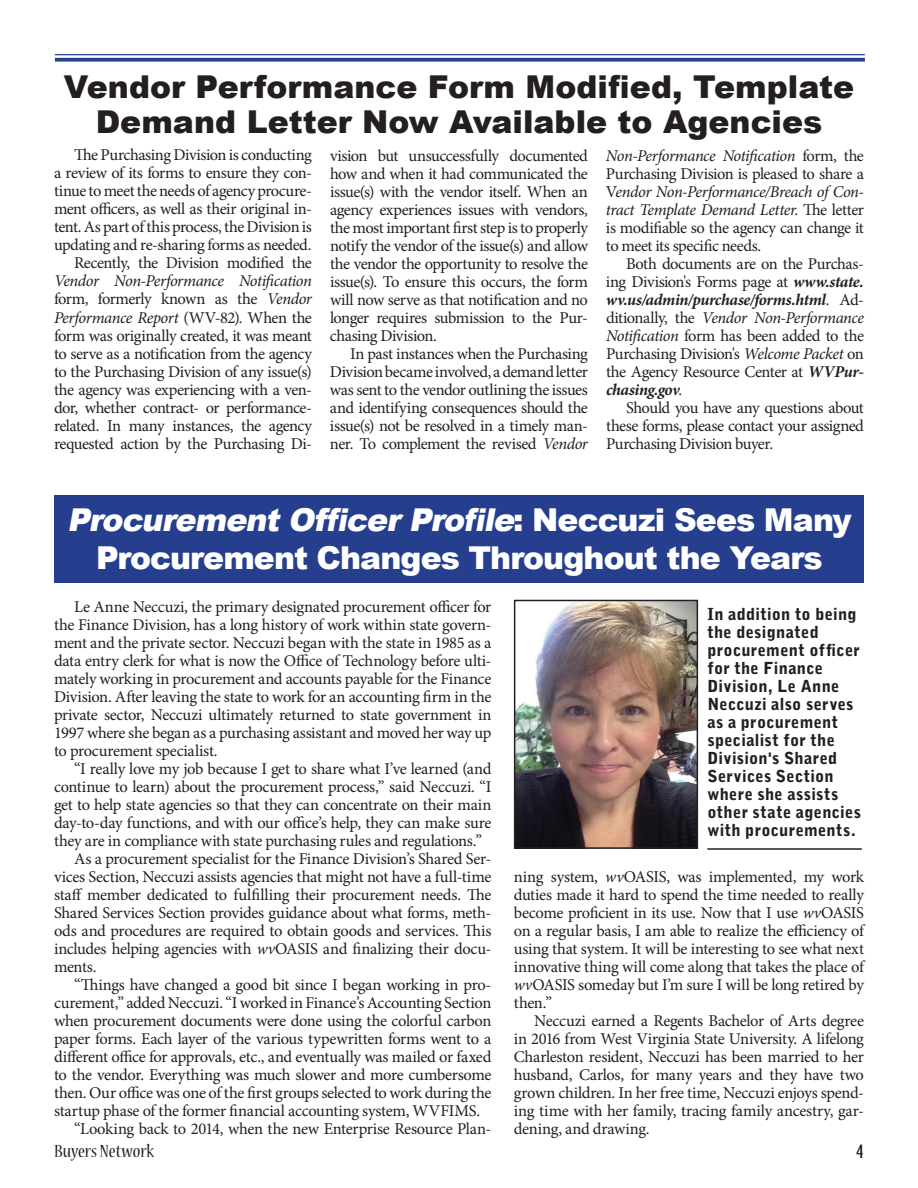
<style>
.page{position:relative;width:918px;height:1188px;background:#fff}
.page>*{position:absolute;margin:0;border:0;box-sizing:border-box;transform-origin:0 0}
.t1{font:900 31.5px/37.8px "Arial";letter-spacing:-.03em;color:#fff;text-align:center}
.t2{font:900 31.5px/34.5px "Arial";color:#231f20;text-align:center}
.t3{font:condensed 19.5px "Nueva Std";color:#231f20;scale:1.08 1}
.t4{font:condensed 19.5px "Gill Sans";color:#231f20;scale:1.08 1}
.t5{font:16.5px/18px "Minion Pro";letter-spacing:-.025em;color:#231f20;text-align:justify}
.t6{font:900 16.5px/18px "Bell Gothic Std";letter-spacing:.02em;color:#231f20}
.s1{font-style:italic}
.s2{font-weight:700;font-style:italic}
</style>
<div class="page">
<hr style="left:55px;top:54px;width:810px;height:1px;background:#253f8e">
<svg style="left:55px;top:58px;width:810px;height:4px;background:#3c5399"></svg>
<div style="left:54px;top:495px;width:810px;height:87px;background:#253f8e"></div>
<hr style="left:707px;top:848px;width:155px;height:2px;background:#231f20">
<img style="left:517px;top:603px;width:178px;height:243px">
<div style="left:514px;top:600px;width:184px;height:249px;border:2px solid #231f20"></div>
<h1 class="t2" style="left:64px;top:69px;width:792px">Vendor Performance Form Modified, Template<br>Demand Letter Now Available to Agencies</h1>
<p class="t5" style="left:54px;top:146px;width:259px;text-align:right">The Purchasing Division is conducting<br>a review of its forms to ensure they con&shy;tinue to meet the needs of agency procure&shy;ment officers, as well as their original in&shy;tent. As part of this process, the Division is updating and re-sharing forms as needed.<br>Recently, the Division modified the</p>
<p class="t5" style="left:54px;top:272px;width:260px"><span class="s1">Vendor Non-Performance Notification </span>form, formerly known as the <span class="s1">Vendor Performance Report</span> (WV-82). When the form was originally created, it was meant to serve as a notification from the agency to the Purchasing Division of any issue(s) the agency was experiencing with a ven&shy;dor, whether contract- or performance&shy;related. In many instances, the agency requested action by the Purchasing Di-</p>
<p class="t5" style="left:330px;top:146px;width:260px">vision but unsuccessfully documented how and when it had communicated the issue(s) with the vendor itself. When an agency experiences issues with vendors, the most important first step is to properly notify the vendor of the issue(s) and allow the vendor the opportunity to resolve the issue(s). To ensure this occurs, the form will now serve as that notification and no longer requires submission to the Pur&shy;chasing Division.</p>
<p class="t5" style="left:330px;top:344px;width:260px;text-indent:20px">In past instances when the Purchasing Division became involved, a demand letter was sent to the vendor outlining the issues and identifying consequences should the issue(s) not be resolved in a timely man&shy;ner. To complement the revised <span class="s1">Vendor</span></p>
<p class="t5" style="left:606px;top:146px;width:260px"><span class="s1">Non-Performance Notification</span> form, the Purchasing Division is pleased to share a V<span class="s1">endor Non-Performance/Breach of Con&shy;tract Template Demand Letter</span>. The letter is modifiable so the agency can change it to meet its specific needs.</p>
<p class="t5" style="left:606px;top:254px;width:260px;text-indent:20px">Both documents are on the Purchas&shy;ing Division's Forms page at <span class="s2">www.state. wv.us/admin/purchase/forms.html</span>. Ad&shy;ditionally, the <span class="s1">Vendor Non-Performance Notification</span> form has been added to the Purchasing Division's <span class="s1">Welcome Packet</span> on the Agency Resource Center at <span class="s2">WVPur&shy;chasing.gov</span>.</p>
<p class="t5" style="left:606px;top:398px;width:260px;text-indent:20px">Should you have any questions about these forms, please contact your assigned Purchasing Division buyer.</p>
<h1 class="t1" style="left:67px;top:500px;width:786px"><span class="s1">ProcurementOfficerProfile</span>: N e c c u z i S e e s M a n y<br>Procurement Changes Throughout the Years</h1>
<p class="t5" style="left:54px;top:598px;width:439px;text-indent:20px">Le Anne Neccuzi, the primary designated procurement officer for the Finance Division, has a long history of work within state govern&shy;ment and the private sector. Neccuzi began with the state in 1985 as a data entry clerk for what is now the Office of Technology before ulti&shy;mately working in procurement and accounts payable for the Finance Division. After leaving the state to work for an accounting firm in the private sector, Neccuzi ultimately returned to state government in 1997 where she began as a purchasing assistant and moved her way up to procurement specialist.</p>
<p class="t5" style="left:74px;top:760px;width:419px">“I really love my job because I get to share what I’ve learned (and</p>
<p class="t5" style="left:54px;top:778px;width:439px">continue to learn) about the procurement process,” said Neccuzi. “I</p>
<p class="t5" style="left:54px;top:796px;width:439px">get to help state agencies so that they can concentrate on their main</p>
<p class="t5" style="left:54px;top:814px;width:439px">day-to-day functions, and with our office’s help, they can make sure</p>
<p class="t5" style="left:54px;top:832px;width:430px">they are in compliance with state purchasing rules and regulations.”</p>
<p class="t5" style="left:74px;top:850px;width:419px">As a procurement specialist for the Finance Division’s Shared Ser-</p>
<p class="t5" style="left:54px;top:868px;width:439px">vices Section, Neccuzi assists agencies that might not have a full-time</p>
<p class="t5" style="left:54px;top:886px;width:439px">staff member dedicated to fulfilling their procurement needs. The</p>
<p class="t5" style="left:54px;top:904px;width:439px">Shared Services Section provides guidance about what forms, meth-</p>
<p class="t5" style="left:54px;top:922px;width:439px">ods and procedures are required to obtain goods and services. This</p>
<p class="t5" style="left:54px;top:940px;width:439px">includes helping agencies with <span class="s1">wv</span>OASIS and finalizing their docu-</p>
<p class="t5" style="left:54px;top:958px;width:44px">ments.</p>
<p class="t5" style="left:74px;top:976px;width:419px">“Things have changed a good bit since I began working in pro-</p>
<p class="t5" style="left:54px;top:994px;width:439px">curement,” added Neccuzi. “I worked in Finance’s Accounting Section</p>
<p class="t5" style="left:54px;top:1012px;width:439px">when procurement documents were done using the colorful carbon</p>
<p class="t5" style="left:54px;top:1030px;width:439px">paper forms. Each layer of the various typewritten forms went to a</p>
<p class="t5" style="left:54px;top:1048px;width:439px">different office for approvals, etc., and eventually was mailed or faxed</p>
<p class="t5" style="left:54px;top:1066px;width:439px">to the vendor. Everything was much slower and more cumbersome</p>
<p class="t5" style="left:54px;top:1084px;width:439px">then. Our office was one of the first groups selected to work during the</p>
<p class="t5" style="left:54px;top:1102px;width:428px">startup phase of the former financial accounting system, WVFIMS.</p>
<p class="t5" style="left:74px;top:1120px;width:419px">“Looking back to 2014, when the new Enterprise Resource Plan-</p>
<p class="t6" style="left:707px;top:605px;width:155px">In addition to being the designated procurement officer for the Finance<br>Division, Le Anne<br>Neccuzi also serves as a procurement specialist for the<br>Division's Shared<br>Services Section where she assists other state agencies with procurements.</p>
<p class="t5" style="left:514px;top:868px;width:352px">ning system, <span class="s1">wv</span>OASIS, was implemented, my work duties made it hard to spend the time needed to really become proficient in its use. Now that I use <span class="s1">wv</span>OASIS on a regular basis, I am able to realize the efficiency of using that system. It will be interesting to see what next innovative thing will come along that takes the place of <span class="s1">wv</span>OASIS someday but I’m sure I will be long retired by then.”</p>
<p class="t5" style="left:514px;top:1012px;width:352px;text-indent:20px">Neccuzi earned a Regents Bachelor of Arts degree in 2016 from West Virginia State University. A lifelong Charleston resident, Neccuzi has been married to her husband, Carlos, for many years and they have two grown children. In her free time, Neccuzi enjoys spend&shy;ing time with her family, tracing family ancestry, gar&shy;dening, and drawing.</p>
<p class="t3" style="left:54px;top:1143px;width:94px">Buyers Network</p>
<p class="t4" style="left:856px;top:1140px;width:9px">4</p>
</div>
